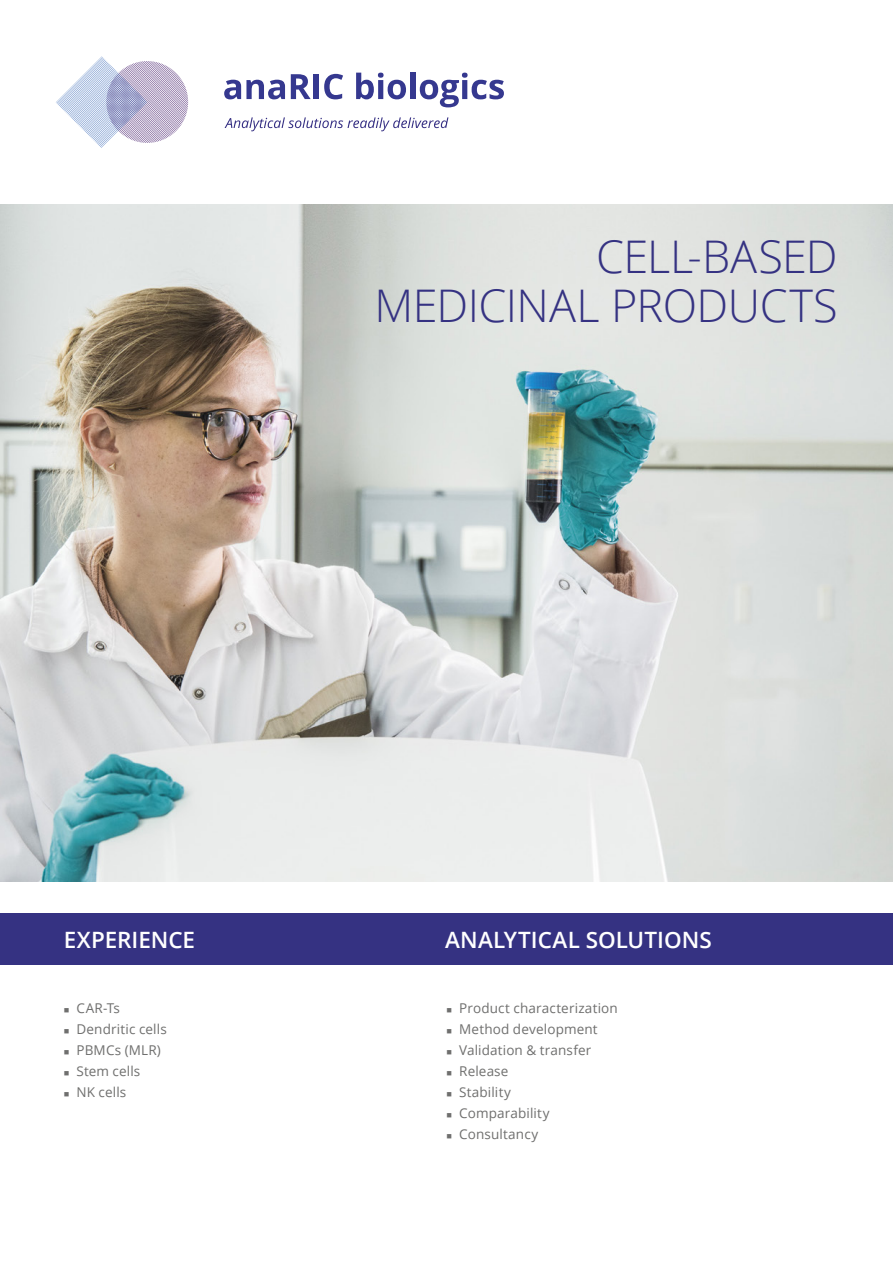
<style>
.page{position:relative;width:893px;height:1263px;background:#fff}
.page>*{position:absolute;margin:0;border:0;box-sizing:border-box;transform-origin:0 0}
.t1{font:300 45px "Open Sans";letter-spacing:-.01em;color:#353282}
.t2{font:600 22.5px "Open Sans";color:#fff}
.opsomming1{font:13.5px "Open Sans";letter-spacing:.01em;color:#6f6f6e}
</style>
<div class="page">
<img style="left:0;top:205px;width:893px;height:676px">
<div style="left:0;top:913px;width:838px;height:51px;background:#353282"></div>
<div style="left:445px;top:913px;width:448px;height:51px;background:#353282"></div>
<svg style="left:56px;top:56px;width:132px;height:92px"></svg>
<svg style="left:225px;top:117px;width:223px;height:14px"></svg>
<svg style="left:224px;top:80px;width:61px;height:19px"></svg>
<svg style="left:291px;top:74px;width:20px;height:25px"></svg>
<div style="left:314px;top:74px;width:5px;height:25px;background:#35388f"></div>
<svg style="left:324px;top:74px;width:19px;height:25px"></svg>
<svg style="left:356px;top:73px;width:50px;height:26px"></svg>
<div style="left:410px;top:73px;width:5px;height:26px;background:#35388f"></div>
<svg style="left:420px;top:73px;width:84px;height:34px"></svg>
<p class="t1" style="left:596px;top:225px;width:243px">CELL-BASED</p>
<p class="t1" style="left:375px;top:275px;width:465px">MEDICINAL PRODUCTS</p>
<p class="t2" style="left:64px;top:924px;width:133px">EXPERIENCE</p>
<p class="t2" style="left:445px;top:924px;width:268px">ANALYTICAL SOLUTIONS</p>
<p class="opsomming1" style="left:64px;top:999px;width:58px">■ CAR-Ts</p>
<p class="opsomming1" style="left:64px;top:1020px;width:105px">■ Dendritic cells</p>
<p class="opsomming1" style="left:64px;top:1041px;width:99px">■ PBMCs (MLR)</p>
<p class="opsomming1" style="left:64px;top:1062px;width:78px">■ Stem cells</p>
<p class="opsomming1" style="left:64px;top:1083px;width:64px">■ NK cells</p>
<p class="opsomming1" style="left:446px;top:999px;width:173px">■ Product characterization</p>
<p class="opsomming1" style="left:446px;top:1020px;width:153px">■ Method development</p>
<p class="opsomming1" style="left:446px;top:1041px;width:146px">■ Validation &amp; transfer</p>
<p class="opsomming1" style="left:446px;top:1062px;width:64px">■ Release</p>
<p class="opsomming1" style="left:446px;top:1083px;width:66px">■ Stability</p>
<p class="opsomming1" style="left:446px;top:1104px;width:105px">■ Comparability</p>
<p class="opsomming1" style="left:446px;top:1125px;width:93px">■ Consultancy</p>
</div>
